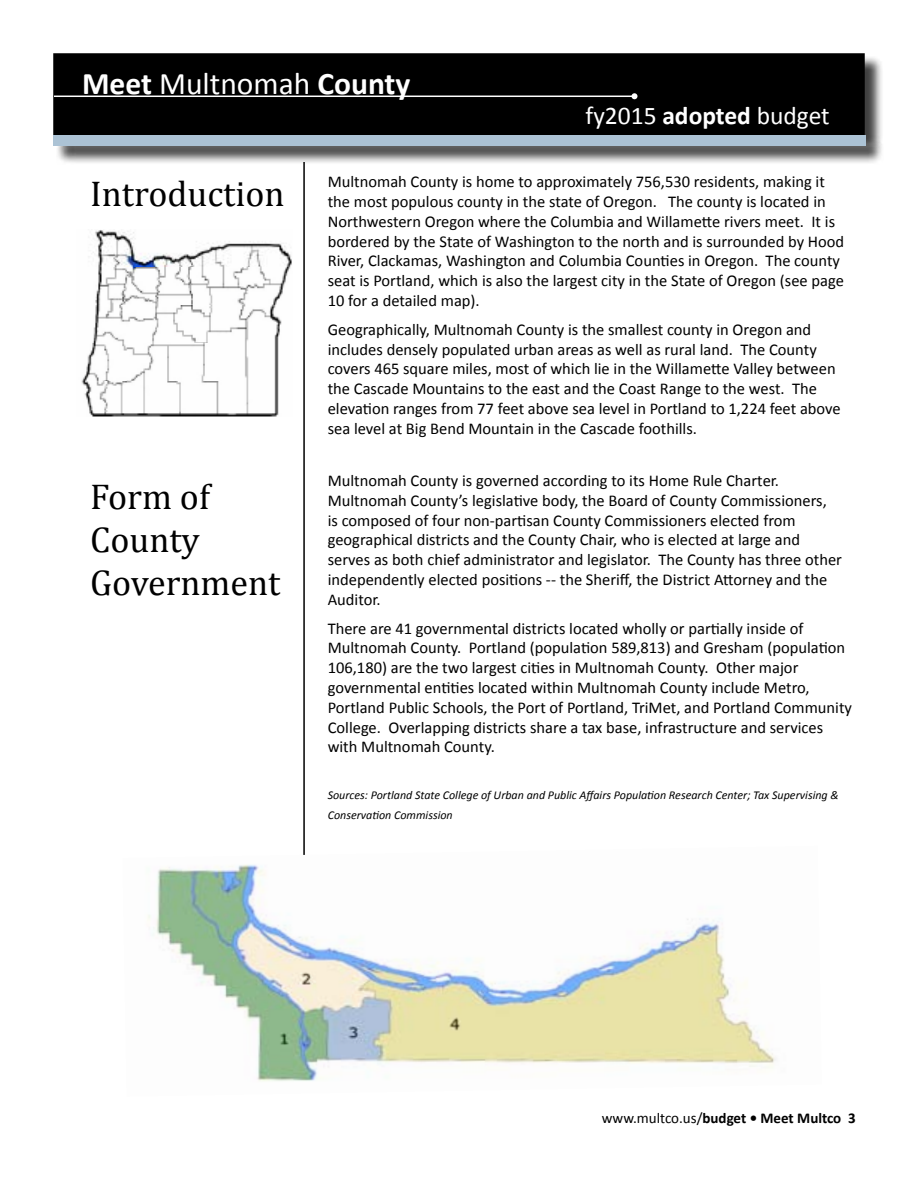
<style>
.page{position:relative;width:918px;height:1188px;background:#fff}
.page>*{position:absolute;margin:0;border:0;box-sizing:border-box;transform-origin:0 0}
.Headers_for_TOC_-_Le{font:36px/43.2px "Cambria Math";color:#000}
.t1{font:700 31.5px "Calibri";color:#fff}
.t2{font:25.5px "Calibri";color:#fff}
.Body_Text{font:16.5px/19.8px "Calibri";color:#000}
.t3{font:700 15px "Calibri";color:#000}
.Body_Text-2{font:italic 12px/19.8px "Calibri";color:#000}
.s1{font-weight:400}
.s2{font-weight:700}
</style>
<div class="page">
<hr style="left:303px;top:162px;width:2px;height:927px;background:#000">
<div style="left:54px;top:54px;width:810px;height:80px;background:#000"></div>
<div style="left:53px;top:53px;width:812px;height:82px;border:2px solid #000"></div>
<hr style="left:54px;top:96px;width:580px;height:1px;background:#fff">
<svg style="left:632px;top:93px;width:6px;height:6px"></svg>
<div style="left:56px;top:138px;width:828px;height:27px;background:#000;opacity:.75"></div>
<div style="left:53px;top:135px;width:812px;height:10px;background:#acc3d5"></div>
<img style="left:81px;top:230px;width:211px;height:187px">
<img style="left:148px;top:846px;width:628px;height:243px">
<h2 class="t1" style="left:82px;top:63px;width:330px">Meet <span class="s1">Multnomah</span> County</h2>
<h3 class="t2" style="left:585px;top:100px;width:246px">fy2015 <span class="s2">adopted</span> budget</h3>
<p class="Headers_for_TOC_-_Le" style="left:90px;top:172px;width:196px">Introduction</p>
<p class="Headers_for_TOC_-_Le" style="left:90px;top:475px;width:192px">Form of<br>County<br>Government</p>
<p class="Body_Text" style="left:328px;top:172px;width:518px">Multnomah County is home to approximately 756,530 residents, making it the most populous county in the state of Oregon. The county is located in Northwestern Oregon where the Columbia and Willamette rivers meet. It is bordered by the State of Washington to the north and is surrounded by Hood River, Clackamas, Washington and Columbia Counties in Oregon. The county seat is Portland, which is also the largest city in the State of Oregon (see page 10 for a detailed map).</p>
<p class="Body_Text" style="left:328px;top:319px;width:514px">Geographically, Multnomah County is the smallest county in Oregon and includes densely populated urban areas as well as rural land. The County covers 465 square miles, most of which lie in the Willamette Valley between the Cascade Mountains to the east and the Coast Range to the west. The elevation ranges from 77 feet above sea level in Portland to 1,224 feet above sea level at Big Bend Mountain in the Cascade foothills.</p>
<p class="Body_Text" style="left:328px;top:471px;width:516px">Multnomah County is governed according to its Home Rule Charter.<br>Multnomah County’s legislative body, the Board of County Commissioners,<br>is composed of four non-partisan County Commissioners elected from geographical districts and the County Chair, who is elected at large and serves as both chief administrator and legislator. The County has three other independently elected positions -- the Sheriff, the District Attorney and the Auditor.</p>
<p class="Body_Text" style="left:328px;top:618px;width:526px">There are 41 governmental districts located wholly or partially inside of Multnomah County. Portland (population 589,813) and Gresham (population 106,180) are the two largest cities in Multnomah County. Other major governmental entities located within Multnomah County include Metro, Portland Public Schools, the Port of Portland, TriMet, and Portland Community College. Overlapping districts share a tax base, infrastructure and services with Multnomah County.</p>
<p class="Body_Text-2" style="left:328px;top:785px;width:512px">Sources: Portland State College of Urban and Public Affairs Population Research Center; Tax Supervising &amp;<br>Conservation Commission</p>
<p class="t3" style="left:602px;top:1108px;width:255px"><span class="s1">www.multco.us/</span>budget • Meet Multco 3</p>
</div>
